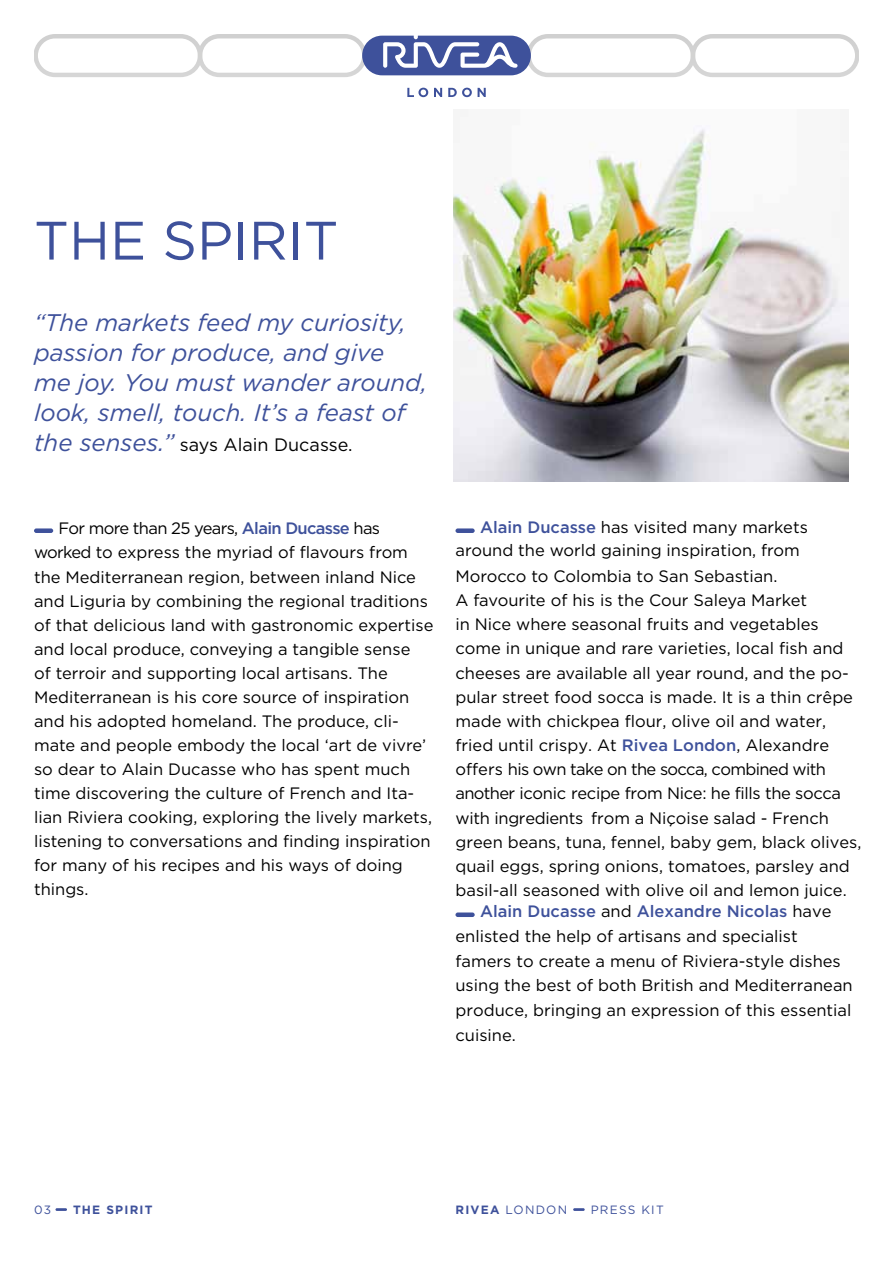
<style>
.page{position:relative;width:893px;height:1263px;background:#fff}
.page>*{position:absolute;margin:0;border:0;box-sizing:border-box;transform-origin:0 0}
.t1{font:54px "Gotham HTF";color:#3e519b}
.t2{font:italic 24px/30px "Gotham HTF";color:#3e519b}
.t3{font:18px "Gotham HTF";color:#000}
.t4{font:16.5px/24px "Gotham HTF";color:#000}
.t5{font:500 16.5px "Gotham";color:#3e519b}
.t6{font:12px "Gotham";letter-spacing:.1em;color:#3e519b}
.t7{font:700 12px "Gotham";letter-spacing:.1em;color:#3e519b}
.s1{font-style:italic;font-size:24px;color:#3e519b}
.s2{font-weight:500;color:#3e519b}
.s3{font-family:"Gotham"}
.s4{font-family:"Gotham HTF"}
.s5{font-family:"Gotham HTF";font-weight:400;color:#000}
.s6{font-weight:700}
</style>
<div class="page">
<svg style="left:34px;top:34px;width:825px;height:43px"></svg>
<svg style="left:407px;top:88px;width:21px;height:9px"></svg>
<svg style="left:434px;top:88px;width:8px;height:9px"></svg>
<svg style="left:448px;top:88px;width:24px;height:9px"></svg>
<svg style="left:478px;top:88px;width:8px;height:9px"></svg>
<svg style="left:573px;top:1208px;width:12px;height:3px"></svg>
<div style="left:34px;top:528px;width:19px;height:5px;background:#3e519b;border-radius:2px"></div>
<div style="left:455px;top:528px;width:20px;height:5px;background:#3e519b;border-radius:2px"></div>
<div style="left:455px;top:912px;width:20px;height:5px;background:#3e519b;border-radius:2px"></div>
<img style="left:453px;top:128px;width:396px;height:354px">
<svg style="left:55px;top:1208px;width:12px;height:3px"></svg>
<h1 class="t1" style="left:34px;top:211px;width:306px">THE SPIRIT</h1>
<h2 class="t2" style="left:34px;top:308px;width:395px">“The markets feed my curiosity, passion for produce, and give<br>me joy. You must wander around, look, smell, touch. It’s a feast of</h2>
<p class="t3" style="left:34px;top:435px;width:320px"><span class="s1">the senses.”</span> says Alain Ducasse.</p>
<p class="t4" style="left:34px;top:516px;width:401px;text-indent:25px">For more than 25 years, <span class="s2">Alain Ducasse</span> has worked to express the myriad of flavours from the Mediterranean region, between inland Nice and Liguria by combining the regional traditions of that delicious land with gastronomic expertise and local produce, conveying a tangible sense<br>of terroir and supporting local artisans. The Mediterranean is his core source of inspiration and his adopted homeland. The produce, cli&shy;mate and people embody the local ‘art de vivre’ so dear to Alain Ducasse who has spent much time discovering the culture of French and Ita&shy;lian Riviera cooking, exploring the lively markets, listening to conversations and finding inspiration for many of his recipes and his ways of doing things.</p>
<p class="t4" style="left:455px;top:516px;width:354px;line-height:22.5px;text-indent:25px"><span class="s2">Alain Ducasse</span> has visited many markets around the world gaining inspiration, from</p>
<p class="t4" style="left:455px;top:564px;width:407px">Morocco to Colombia to San Sebastian.<br>A favourite of his is the Cour Saleya Market<br>in Nice where seasonal fruits and vegetables come in unique and rare varieties, local fish and cheeses are available all year round, and the po&shy;pular street food socca is made. It is a thin crêpe made with chickpea flour, olive oil and water, fried until crispy. At <span class="s2">Rivea London</span>, <span class="s3">ALEXANDRE </span>offers his own take on the socca, combined with another iconic recipe from Nice: he fills the socca with ingredients from a Niçoise salad - French green beans, tuna, fennel, baby gem, black olives, quail eggs, spring onions, tomatoes, parsley and basil-all seasoned with olive oil and lemon juice.</p>
<p class="t5" style="left:480px;top:900px;width:353px"><span class="s4">Alain Ducasse</span> <span class="s5">and</span> Alexandre Nicolas <span class="s5">have</span></p>
<p class="t4" style="left:455px;top:924px;width:399px;line-height:24.6px">enlisted the help of artisans and specialist famers to create a menu of Riviera-style dishes using the best of both British and Mediterranean produce, bringing an expression of this essential cuisine.</p>
<p class="t6" style="left:34px;top:1203px;width:19px">03</p>
<p class="t6" style="left:455px;top:1203px;width:113px"><span class="s6">RIVEA</span> LONDON</p>
<p class="t6" style="left:591px;top:1203px;width:75px">PRESS KIT</p>
<p class="t7" style="left:73px;top:1203px;width:81px">THE SPIRIT</p>
</div>
